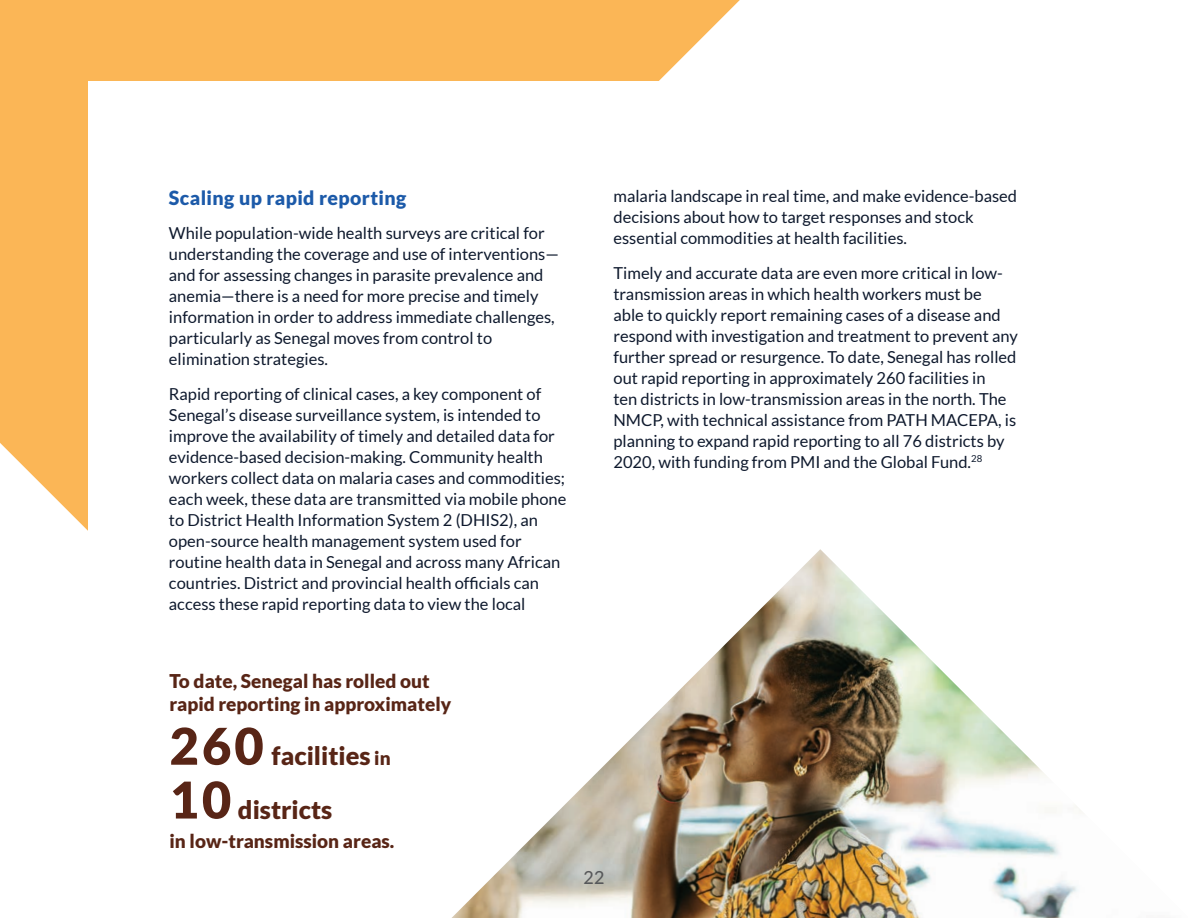
<style>
.page{position:relative;width:1188px;height:918px;background:#fff}
.page>*{position:absolute;margin:0;border:0;box-sizing:border-box;transform-origin:0 0}
.callout-title{font:900 25.35px "Lato";color:#582516}
.t1{font:900 19.5px "Lato";letter-spacing:.02em;color:#1c5aa9}
.callout-title-2{font:900 19.05px/22.8px "Lato";color:#582516}
.callout{font:900 19.05px "Lato";color:#582516}
.page-number{font:500 18px "Lato";color:#57585a}
.body{font:16.5px/21px "Lato";color:#0e192d}
.s1{font-size:50.7px}
.s2{font-size:19.05px}
</style>
<div class="page">
<svg style="left:0;top:0;width:740px;height:531px;background:#fbbb62"></svg>
<div style="left:89px;top:81px;width:1002px;height:750px;background:#fff"></div>
<img style="left:452px;top:549px;width:630px;height:369px">
<p class="t1" style="left:169px;top:186px;width:239px">Scaling up rapid reporting</p>
<p class="body" style="left:169px;top:223px;width:391px">While population-wide health surveys are critical for understanding the coverage and use of interventions— and for assessing changes in parasite prevalence and anemia—there is a need for more precise and timely information in order to address immediate challenges, particularly as Senegal moves from control to elimination strategies.</p>
<p class="body" style="left:169px;top:383px;width:399px">Rapid reporting of clinical cases, a key component of Senegal’s disease surveillance system, is intended to improve the availability of timely and detailed data for evidence-based decision-making. Community health workers collect data on malaria cases and commodities; each week, these data are transmitted via mobile phone to District Health Information System 2 (DHIS2), an open-source health management system used for routine health data in Senegal and across many African countries. District and provincial health officials can access these rapid reporting data to view the local</p>
<p class="body" style="left:614px;top:186px;width:405px">malaria landscape in real time, and make evidence-based decisions about how to target responses and stock essential commodities at health facilities.</p>
<p class="body" style="left:614px;top:262px;width:406px">Timely and accurate data are even more critical in low&shy;transmission areas in which health workers must be<br>able to quickly report remaining cases of a disease and respond with investigation and treatment to prevent any further spread or resurgence. To date, Senegal has rolled out rapid reporting in approximately 260 facilities in<br>ten districts in low-transmission areas in the north. The NMCP, with technical assistance from PATH MACEPA, is planning to expand rapid reporting to all 76 districts by 2020, with funding from PMI and the Global Fund.<sup>28</sup></p>
<p class="callout-title-2" style="left:169px;top:669px;width:283px">To date, Senegal has rolled out rapid reporting in approximately</p>
<p class="callout-title" style="left:170px;top:741px;width:223px"><span class="s1">260</span> facilities <span class="s2">in</span></p>
<p class="callout-title" style="left:170px;top:794px;width:164px"><span class="s1">10</span> districts</p>
<p class="callout" style="left:170px;top:830px;width:226px">in low-transmission areas.</p>
<p class="page-number" style="left:584px;top:865px;width:22px">22</p>
</div>
